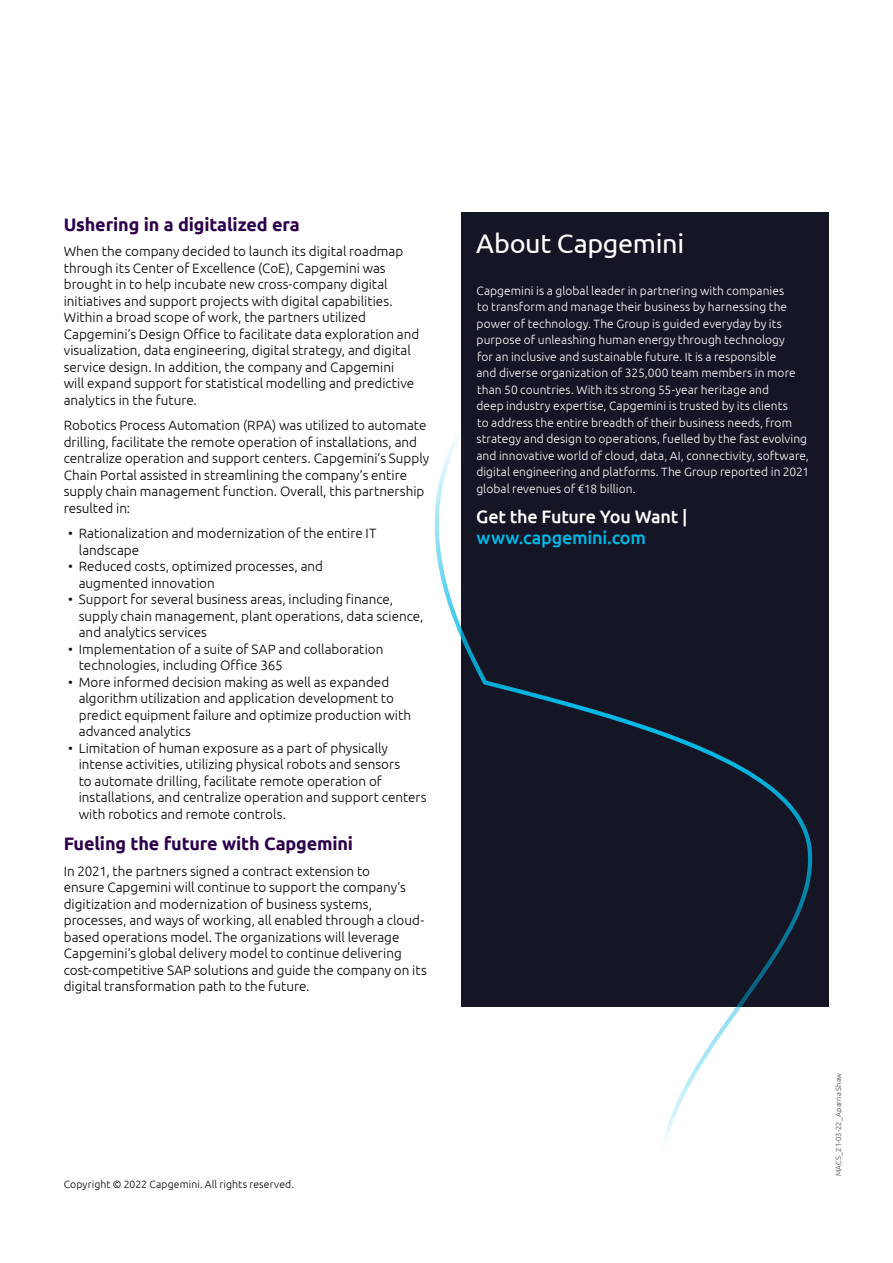
<style>
.page{position:relative;width:893px;height:1263px;background:#fff}
.page>*{position:absolute;margin:0;border:0;box-sizing:border-box;transform-origin:0 0}
.t1{font:27px "Ubuntu";letter-spacing:-.015em;color:#fff}
.t2{font:700 18px "Ubuntu";letter-spacing:-.01em;color:#2c004b}
.t3{font:500 18px "Ubuntu";letter-spacing:-.015em;color:#fff}
.t4{font:500 18px "Ubuntu";letter-spacing:-.01em;color:#00b9e7}
.t5{font:300 13.5px/16.5px "Ubuntu";color:#000}
.t6{font:300 12px/16.5px "Ubuntu";letter-spacing:.005em;color:#fff}
.t7{font:300 10.5px "Ubuntu";letter-spacing:.01em;color:#000}
.t8{font:300 7.5px "Ubuntu";letter-spacing:.015em;color:#484551}
</style>
<div class="page">
<div style="left:461px;top:213px;width:368px;height:794px;background:#151625"></div>
<svg style="left:435px;top:436px;width:377px;height:706px"></svg>
<h2 class="t2" style="left:64px;top:213px;width:238px">Ushering in a digitalized era</h2>
<p class="t5" style="left:64px;top:243px;width:357px">When the company decided to launch its digital roadmap through its Center of Excellence (CoE), Capgemini was brought in to help incubate new cross-company digital initiatives and support projects with digital capabilities.<br>Within a broad scope of work, the partners utilized Capgemini’s Design Office to facilitate data exploration and visualization, data engineering, digital strategy, and digital service design. In addition, the company and Capgemini<br>will expand support for statistical modelling and predictive analytics in the future.</p>
<p class="t5" style="left:64px;top:417px;width:367px">Robotics Process Automation (RPA) was utilized to automate drilling, facilitate the remote operation of installations, and centralize operation and support centers. Capgemini’s Supply Chain Portal assisted in streamlining the company’s entire supply chain management function. Overall, this partnership resulted in:</p>
<p class="t5" style="left:79px;top:525px;width:299px;text-indent:-11px">• Rationalization and modernization of the entire IT landscape</p>
<p class="t5" style="left:79px;top:558px;width:246px;text-indent:-11px">• Reduced costs, optimized processes, and augmented innovation</p>
<p class="t5" style="left:79px;top:591px;width:346px;text-indent:-11px">• Support for several business areas, including finance, supply chain management, plant operations, data science, and analytics services</p>
<p class="t5" style="left:79px;top:640px;width:306px;text-indent:-11px">• Implementation of a suite of SAP and collaboration technologies, including Office 365</p>
<p class="t5" style="left:79px;top:673px;width:334px;text-indent:-11px">• More informed decision making as well as expanded algorithm utilization and application development to predict equipment failure and optimize production with advanced analytics</p>
<p class="t5" style="left:79px;top:739px;width:349px;text-indent:-11px">• Limitation of human exposure as a part of physically intense activities, utilizing physical robots and sensors<br>to automate drilling, facilitate remote operation of installations, and centralize operation and support centers with robotics and remote controls.</p>
<h2 class="t2" style="left:64px;top:833px;width:291px">Fueling the future with Capgemini</h2>
<p class="t5" style="left:64px;top:862px;width:365px">In 2021, the partners signed a contract extension to<br>ensure Capgemini will continue to support the company’s digitization and modernization of business systems, processes, and ways of working, all enabled through a cloud&shy;based operations model. The organizations will leverage Capgemini’s global delivery model to continue delivering cost-competitive SAP solutions and guide the company on its digital transformation path to the future.</p>
<p class="t7" style="left:64px;top:1178px;width:232px">Copyright © 2022 Capgemini. All rights reserved.</p>
<h1 class="t1" style="left:476px;top:227px;width:209px">About Capgemini</h1>
<p class="t6" style="left:476px;top:282px;width:334px">Capgemini is a global leader in partnering with companies<br>to transform and manage their business by harnessing the power of technology. The Group is guided everyday by its purpose of unleashing human energy through technology<br>for an inclusive and sustainable future. It is a responsible<br>and diverse organization of 325,000 team members in more than 50 countries. With its strong 55-year heritage and<br>deep industry expertise, Capgemini is trusted by its clients<br>to address the entire breadth of their business needs, from strategy and design to operations, fuelled by the fast evolving and innovative world of cloud, data, AI, connectivity, software, digital engineering and platforms. The Group reported in 2021 global revenues of €18 billion.</p>
<h2 class="t3" style="left:476px;top:505px;width:213px">Get the Future You Want |</h2>
<h2 class="t4" style="left:477px;top:526px;width:171px">www.capgemini.com</h2>
<p class="t8" style="left:834px;top:1176px;width:105px;rotate:-90deg">MACS_21-03-22_Aparna Shaw</p>
</div>
